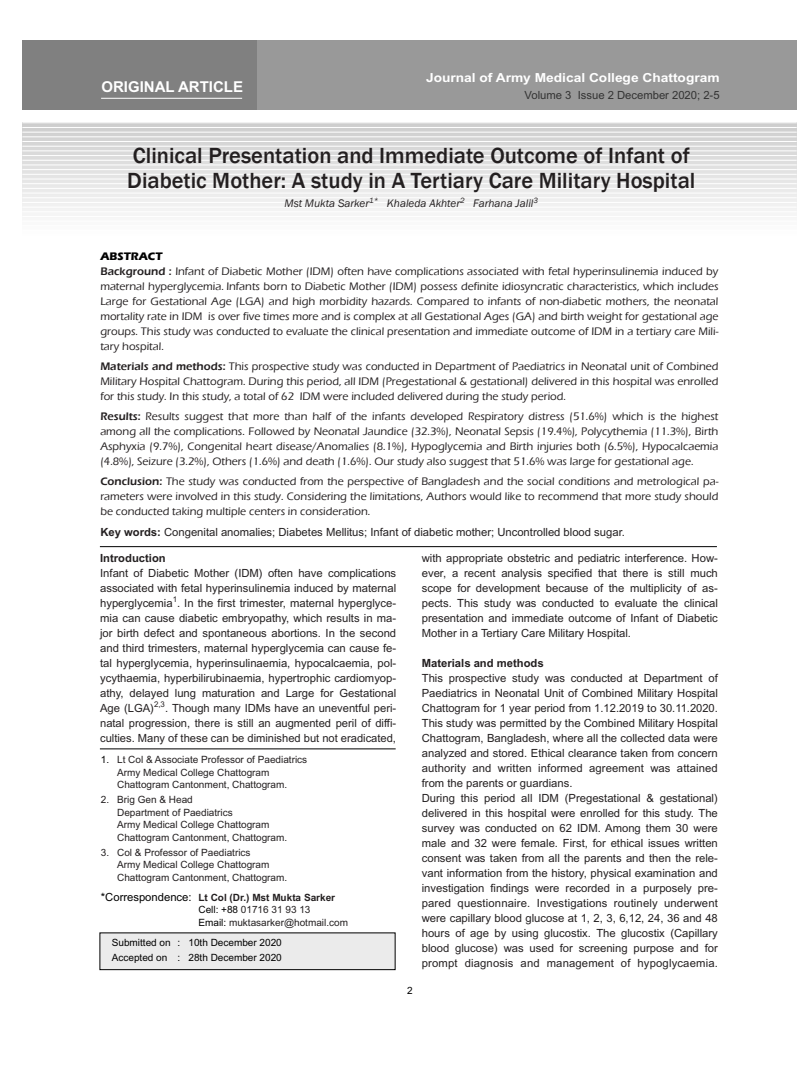
<style>
.page{position:relative;width:810px;height:1080px;background:#fff}
.page>*{position:absolute;margin:0;border:0;box-sizing:border-box;transform-origin:0 0}
.t1{font:500 22.5px/25px "Franklin Gothic";color:#231f20}
.t2{font:700 15px "Arial";color:#fff}
.t3{font:700 12.5px "Arial";color:#fff;scale:1.1 1}
.t4{font:11.25px/15px "Arial";color:#231f20;text-align:justify}
.t5{font:500 11.25px/15px "Eras ITC";color:#231f20;text-align:justify}
.t6{font:italic 11.25px "Franklin Gothic";color:#231f20}
.t7{font:700 11.25px "Arial";color:#231f20}
.t8{font:11.25px "Arial";color:#333}
.t9{font:10px/12.5px "Arial";color:#231f20}
.t10{font:10px/15px "Arial";color:#000}
.s1{font-weight:700;color:#000}
.s2{font-weight:600}
.s3{font-weight:700}
.s4{color:#000}
.s5{font-size:11.25px;color:#000}
</style>
<div class="page">
<div style="left:100px;top:933px;width:295px;height:37px;background:#ebebeb;border:1px solid #000"></div>
<div style="left:22px;top:41px;width:775px;height:69px;background:#999"></div>
<div style="left:22px;top:41px;width:235px;height:69px;background:#808080"></div>
<hr style="left:100px;top:749px;width:296px;height:1px;background:#000">
<hr style="left:101px;top:98px;width:141px;height:1px;background:#fff">
<svg style="left:23px;top:122px;width:774px;height:89px"></svg>
<hr style="left:22px;top:123px;width:775px;height:1px;background:#fff">
<hr style="left:22px;top:127px;width:775px;height:1px;background:#fff">
<hr style="left:22px;top:132px;width:775px;height:1px;background:#fff">
<hr style="left:22px;top:137px;width:775px;height:1px;background:#fff">
<hr style="left:22px;top:141px;width:775px;height:1px;background:#fff">
<hr style="left:22px;top:146px;width:775px;height:1px;background:#fff">
<hr style="left:22px;top:151px;width:775px;height:1px;background:#fff">
<hr style="left:22px;top:155px;width:775px;height:1px;background:#fff">
<hr style="left:22px;top:160px;width:775px;height:1px;background:#fff">
<hr style="left:22px;top:165px;width:775px;height:1px;background:#fff">
<hr style="left:22px;top:169px;width:775px;height:1px;background:#fff">
<hr style="left:22px;top:174px;width:775px;height:1px;background:#fff">
<hr style="left:22px;top:179px;width:775px;height:1px;background:#fff">
<hr style="left:22px;top:183px;width:775px;height:1px;background:#fff">
<hr style="left:22px;top:188px;width:775px;height:1px;background:#fff">
<hr style="left:22px;top:193px;width:775px;height:1px;background:#fff">
<hr style="left:22px;top:198px;width:775px;height:1px;background:#fff">
<hr style="left:22px;top:202px;width:775px;height:1px;background:#fff">
<hr style="left:22px;top:207px;width:775px;height:1px;background:#fff">
<hr style="left:100px;top:546px;width:617px;height:1px;background:#000">
<h2 class="t2" style="left:101px;top:78px;width:143px">ORIGINAL ARTICLE</h2>
<p class="t3" style="left:426px;top:70px;width:268px">Journal of Army Medical College Chattogram</p>
<p class="t8" style="left:525px;top:89px;width:197px">Volume 3 Issue 2 December 2020; 2-5</p>
<h1 class="t1" style="left:127px;top:144px;width:570px">Clinical Presentation and Immediate Outcome of Infant of<br>Diabetic Mother: A study in A Tertiary Care Military Hospital</h1>
<p class="t6" style="left:285px;top:196px;width:255px">Mst Mukta Sarker<sup>1*</sup> Khaleda Akhter<sup>2</sup> Farhana Jalil<sup>3</sup></p>
<p class="t5" style="left:100px;top:249px;width:620px;text-align:left"><span class="s1">ABSTRACT<br></span><span class="s2">Background :</span> Infant of Diabetic Mother (IDM) often have complications associated with fetal hyperinsulinemia induced by maternal hyperglycemia. Infants born to Diabetic Mother (IDM) possess definite idiosyncratic characteristics, which includes Large for Gestational Age (LGA) and high morbidity hazards. Compared to infants of non-diabetic mothers, the neonatal mortality rate in IDM is over five times more and is complex at all Gestational Ages (GA) and birth weight for gestational age groups. This study was conducted to evaluate the clinical presentation and immediate outcome of IDM in a tertiary care Mili&shy;tary hospital.</p>
<p class="t5" style="left:100px;top:359px;width:620px"><span class="s2">Materials and methods:</span> This prospective study was conducted in Department of Paediatrics in Neonatal unit of Combined Military Hospital Chattogram. During this period, all IDM (Pregestational &amp; gestational) delivered in this hospital was enrolled for this study. In this study, a total of 62 IDM were included delivered during the study period.</p>
<p class="t5" style="left:100px;top:409px;width:620px"><span class="s2">Results:</span> Results suggest that more than half of the infants developed Respiratory distress (51.6%) which is the highest among all the complications. Followed by Neonatal Jaundice (32.3%), Neonatal Sepsis (19.4%), Polycythemia (11.3%), Birth Asphyxia (9.7%), Congenital heart disease/Anomalies (8.1%), Hypoglycemia and Birth injuries both (6.5%), Hypocalcaemia (4.8%), Seizure (3.2%), Others (1.6%) and death (1.6%). Our study also suggest that 51.6% was large for gestational age.</p>
<p class="t5" style="left:100px;top:474px;width:620px"><span class="s2">Conclusion:</span> The study was conducted from the perspective of Bangladesh and the social conditions and metrological pa&shy;rameters were involved in this study. Considering the limitations, Authors would like to recommend that more study should be conducted taking multiple centers in consideration.</p>
<p class="t4" style="left:100px;top:525px;width:526px"><span class="s3">Key words:</span> Congenital anomalies; Diabetes Mellitus; Infant of diabetic mother; Uncontrolled blood sugar.</p>
<p class="t7" style="left:100px;top:551px;width:67px">Introduction</p>
<p class="t4" style="left:100px;top:565px;width:298px">Infant of Diabetic Mother (IDM) often have complications associated with fetal hyperinsulinemia induced by maternal hyperglycemia<sup>1</sup>. In the first trimester, maternal hyperglyce&shy;mia can cause diabetic embryopathy, which results in ma&shy;jor birth defect and spontaneous abortions. In the second and third trimesters, maternal hyperglycemia can cause fe&shy;tal hyperglycemia, hyperinsulinaemia, hypocalcaemia, pol&shy;ycythaemia, hyperbilirubinaemia, hypertrophic cardiomyop&shy;athy, delayed lung maturation and Large for Gestational Age (LGA)<sup>2,3</sup>. Though many IDMs have an uneventful peri&shy;natal progression, there is still an augmented peril of diffi&shy;culties. Many of these can be diminished but not eradicated,</p>
<p class="t9" style="left:117px;top:754px;width:192px;text-indent:-16px"><span class="s4">1.</span> Lt Col &amp; Associate Professor of Paediatrics<br>Army Medical College Chattogram<br>Chattogram Cantonment, Chattogram.</p>
<p class="t9" style="left:117px;top:794px;width:172px;text-indent:-16px">2. Brig Gen &amp; Head<br>Department of Paediatrics<br>Army Medical College Chattogram<br>Chattogram Cantonment, Chattogram.</p>
<p class="t9" style="left:117px;top:846px;width:172px;text-indent:-16px">3. Col &amp; Professor of Paediatrics<br>Army Medical College Chattogram<br>Chattogram Cantonment, Chattogram.</p>
<p class="t9" style="left:198px;top:891px;width:151px;text-indent:-98px"><span class="s5">*Correspondence:</span> <span class="s3">Lt Col (Dr.) Mst Mukta Sarker<br></span><span class="s4">Cell: +88</span> 01716 31 93 13<br><span class="s4">Email:</span> muktasarker@hotmail.com</p>
<p class="t10" style="left:112px;top:935px;width:172px">Submitted on : 10th December 2020<br>Accepted on : 28th December 2020</p>
<p class="t10" style="left:407px;top:983px;width:7px">2</p>
<p class="t4" style="left:422px;top:550px;width:298px">with appropriate obstetric and pediatric interference. How&shy;ever, a recent analysis specified that there is still much scope for development because of the multiplicity of as&shy;pects. This study was conducted to evaluate the clinical presentation and immediate outcome of Infant of Diabetic Mother in a Tertiary Care Military Hospital.</p>
<p class="t7" style="left:422px;top:656px;width:123px">Materials and methods</p>
<p class="t4" style="left:422px;top:670px;width:298px;text-align:left">This prospective study was conducted at Department of Paediatrics in Neonatal Unit of Combined Military Hospital Chattogram for 1 year period from 1.12.2019 to 30.11.2020.<br>This study was permitted by the Combined Military Hospital Chattogram, Bangladesh, where all the collected data were analyzed and stored. Ethical clearance taken from concern authority and written informed agreement was attained from the parents or guardians.<br>During this period all IDM (Pregestational &amp; gestational) delivered in this hospital were enrolled for this study. The survey was conducted on 62 IDM. Among them 30 were male and 32 were female. First, for ethical issues written consent was taken from all the parents and then the rele&shy;vant information from the history, physical examination and investigation findings were recorded in a purposely pre&shy;pared questionnaire. Investigations routinely underwent were capillary blood glucose at 1, 2, 3, 6,12, 24, 36 and 48 hours of age by using glucostix. The glucostix (Capillary blood glucose) was used for screening purpose and for prompt diagnosis and management of hypoglycaemia.</p>
</div>
